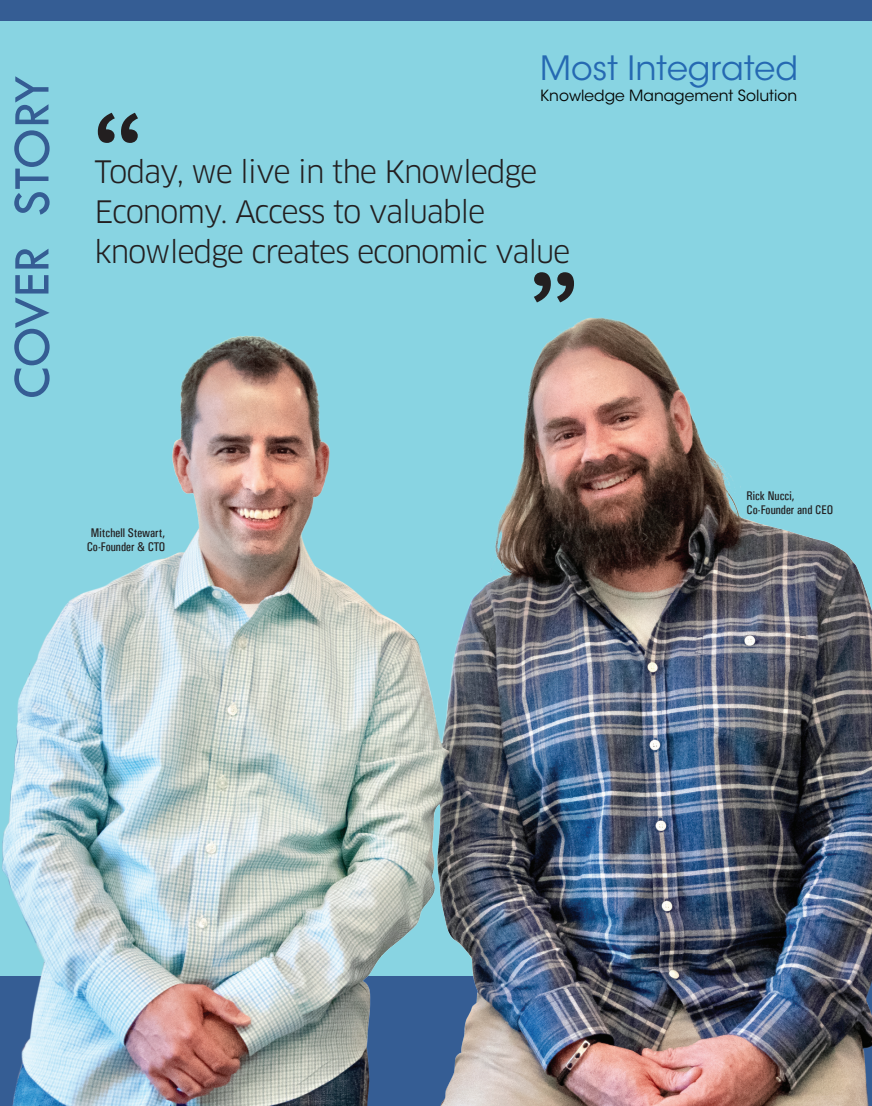
<style>
.page{position:relative;width:872px;height:1106px;background:#88d4e2}
.page>*{position:absolute;margin:0;border:0;box-sizing:border-box;transform-origin:0 0}
.t1{font:53.25px "Tw Cen";letter-spacing:-.01em;color:#355d94}
.t2{font:33.3px "ITC Avant Garde Std";color:#2569b2}
.t3{font:30.15px/39.9px "Clan OT";letter-spacing:-.04em;color:#231f20}
.t4{font:15.3px "ITC Avant Garde Std";color:#040503}
.t5{font:12.6px/13.5px "Univers Condensed";color:#231f20}
</style>
<div class="page">
<div style="left:0;top:0;width:872px;height:20px;background:#355d94"></div>
<img style="left:0;top:317px;width:872px;height:789px">
<svg style="left:98px;top:113px;width:40px;height:30px"></svg>
<svg style="left:534px;top:272px;width:40px;height:30px"></svg>
<h1 class="t1" style="left:0;top:399px;width:326px;rotate:-90deg">COVER STORY</h1>
<p class="t2" style="left:540px;top:48px;width:259px">Most Integrated</p>
<p class="t4" style="left:540px;top:86px;width:258px">Knowledge Management Solution</p>
<p class="t3" style="left:95px;top:152px;width:477px">Today, we live in the Knowledge<br>Economy. Access to valuable knowledge creates economic value</p>
<p class="t5" style="left:87px;top:526px;width:80px;text-align:center">Mitchell Stewart,<br>Co-Founder &amp; CTO</p>
<p class="t5" style="left:746px;top:489px;width:88px">Rick Nucci,<br>Co-Founder and CEO</p>
</div>
